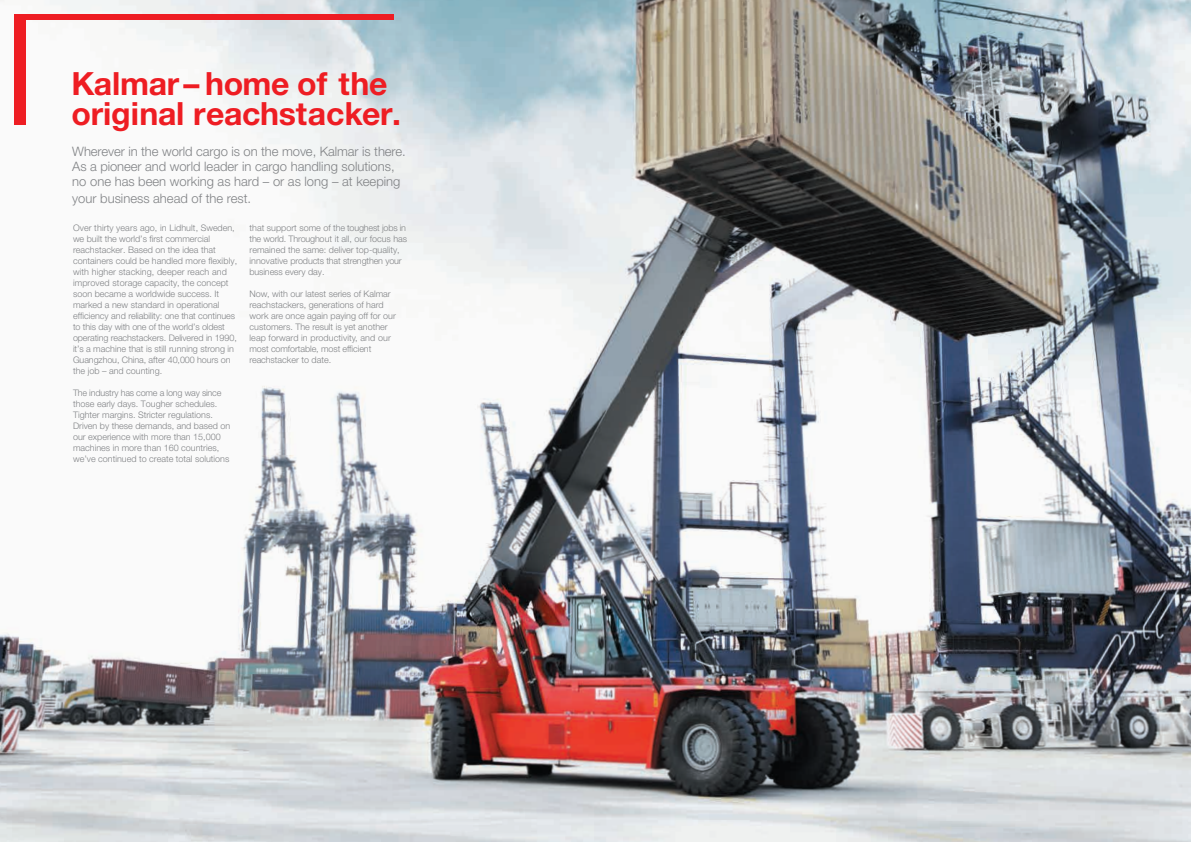
<style>
.page{position:relative;width:1191px;height:842px;background:#fff}
.page>*{position:absolute;margin:0;border:0;box-sizing:border-box;transform-origin:0 0}
.t1{font:700 32px/30px "Helvetica Neue LT Std";letter-spacing:-.01em;color:#ee1d23}
.t2{font:300 13px/15px "Helvetica Neue LT Std";color:#808285}
.t3{font:300 9px/11px "Helvetica Neue LT Std";color:#808285}
</style>
<div class="page">
<img style="left:0;top:0;width:1191px;height:842px">
<div style="left:14px;top:14px;width:379px;height:6px;background:#ee1d23"></div>
<div style="left:14px;top:14px;width:12px;height:111px;background:#ee1d23"></div>
<h1 class="t1" style="left:72px;top:68px;width:331px">Kalmar – home of the original reachstacker.</h1>
<h2 class="t2" style="left:72px;top:144px;width:335px">Wherever in the world cargo is on the move, Kalmar is there.<br>As a pioneer and world leader in cargo handling solutions, no one has been working as hard – or as long – at keeping</h2>
<h2 class="t2" style="left:72px;top:191px;width:180px">your business ahead of the rest.</h2>
<p class="t3" style="left:73px;top:222px;width:166px">Over thirty years ago, in Lidhult, Sweden, we built the world’s first commercial reachstacker. Based on the idea that containers could be handled more flexibly, with higher stacking, deeper reach and improved storage capacity, the concept soon became a worldwide success. It marked a new standard in operational efficiency and reliability: one that continues to this day with one of the world’s oldest operating reachstackers. Delivered in 1990, it’s a machine that is still running strong in Guangzhou, China, after 40,000 hours on the job – and counting.</p>
<p class="t3" style="left:73px;top:387px;width:159px">The industry has come a long way since those early days. Tougher schedules.<br>Tighter margins. Stricter regulations.<br>Driven by these demands, and based on our experience with more than 15,000 machines in more than 160 countries, we’ve continued to create total solutions</p>
<p class="t3" style="left:249px;top:222px;width:159px">that support some of the toughest jobs in the world. Throughout it all, our focus has remained the same: deliver top-quality, innovative products that strengthen your business every day.</p>
<p class="t3" style="left:249px;top:288px;width:148px">Now, with our latest series of Kalmar reachstackers, generations of hard work are once again paying off for our customers. The result is yet another leap forward in productivity, and our most comfortable, most efficient reachstacker to date.</p>
</div>
